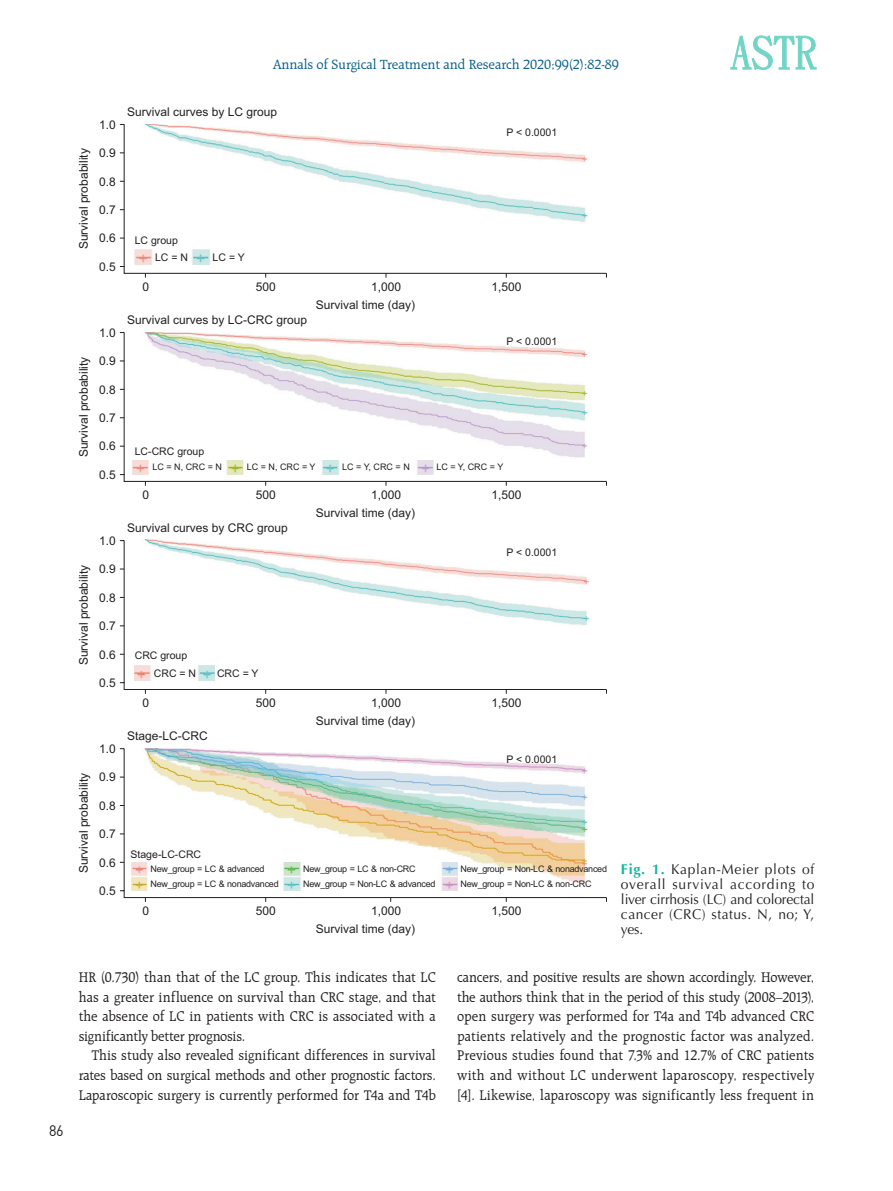
<style>
.page{position:relative;width:893px;height:1191px;background:#fff}
.page>*{position:absolute;margin:0;border:0;box-sizing:border-box;transform-origin:0 0}
.본문{font:15px/19.5px "Raleigh BT";letter-spacing:-.005em;color:#231f20;text-align:justify;scale:.94 1}
.t1{font:15px "Dinreg";color:#231f20;scale:.95 1}
.그림_캡션{font:14.25px/15px "Optima LT Std";letter-spacing:-.01em;color:#231f20;text-align:justify}
.t2{font:14.25px "Raleigh BT";letter-spacing:-.01em;color:#0b6189}
.t3{font:12px "Arial";color:#231f20}
.t4{font:10.5px/17.1px "Arial";color:#231f20}
.t5{font:9px/15px "Arial";letter-spacing:-.03em;color:#231f20}
.s1{font-weight:700;color:#11b9a0}
</style>
<div class="page">
<svg style="left:730px;top:35px;width:87px;height:35px"></svg>
<svg style="left:119px;top:124px;width:488px;height:150px"></svg>
<svg style="left:119px;top:332px;width:488px;height:566px"></svg>
<img style="left:135px;top:249px;width:109px;height:15px">
<img style="left:135px;top:665px;width:80px;height:15px">
<img style="left:133px;top:460px;width:301px;height:14px">
<img style="left:132px;top:862px;width:326px;height:28px">
<img style="left:281px;top:862px;width:30px;height:28px">
<p class="t1" style="left:49px;top:1121px;width:17px">86</p>
<p class="t2" style="left:273px;top:56px;width:347px">Annals of Surgical Treatment and Research 2020;99(2):82-89</p>
<p class="t3" style="left:79px;top:249px;width:102px;rotate:-90deg">Survival probability</p>
<p class="t3" style="left:99px;top:120px;width:18px">1.0</p>
<p class="t3" style="left:99px;top:148px;width:18px">0.9</p>
<p class="t3" style="left:99px;top:177px;width:18px">0.8</p>
<p class="t3" style="left:99px;top:205px;width:18px">0.7</p>
<p class="t3" style="left:99px;top:234px;width:18px">0.6</p>
<p class="t3" style="left:99px;top:262px;width:18px">0.5</p>
<p class="t3" style="left:79px;top:457px;width:102px;rotate:-90deg">Survival probability</p>
<p class="t3" style="left:99px;top:328px;width:18px">1.0</p>
<p class="t3" style="left:99px;top:356px;width:18px">0.9</p>
<p class="t3" style="left:99px;top:385px;width:18px">0.8</p>
<p class="t3" style="left:99px;top:413px;width:18px">0.7</p>
<p class="t3" style="left:99px;top:442px;width:18px">0.6</p>
<p class="t3" style="left:99px;top:470px;width:18px">0.5</p>
<p class="t3" style="left:79px;top:665px;width:102px;rotate:-90deg">Survival probability</p>
<p class="t3" style="left:99px;top:536px;width:18px">1.0</p>
<p class="t3" style="left:99px;top:564px;width:18px">0.9</p>
<p class="t3" style="left:99px;top:593px;width:18px">0.8</p>
<p class="t3" style="left:99px;top:621px;width:18px">0.7</p>
<p class="t3" style="left:99px;top:650px;width:18px">0.6</p>
<p class="t3" style="left:99px;top:678px;width:18px">0.5</p>
<p class="t3" style="left:79px;top:873px;width:102px;rotate:-90deg">Survival probability</p>
<p class="t3" style="left:99px;top:744px;width:18px">1.0</p>
<p class="t3" style="left:99px;top:772px;width:18px">0.9</p>
<p class="t3" style="left:99px;top:801px;width:18px">0.8</p>
<p class="t3" style="left:99px;top:829px;width:18px">0.7</p>
<p class="t3" style="left:99px;top:858px;width:18px">0.6</p>
<p class="t3" style="left:99px;top:886px;width:18px">0.5</p>
<p class="t3" style="left:127px;top:107px;width:152px">Survival curves by LC group</p>
<p class="t4" style="left:135px;top:232px;width:45px">LC group</p>
<p class="t4" style="left:155px;top:249px;width:34px">LC=N</p>
<p class="t4" style="left:213px;top:249px;width:34px">LC=Y</p>
<p class="t4" style="left:506px;top:125px;width:52px">P &lt; 0.0001</p>
<p class="t3" style="left:142px;top:282px;width:8px">0</p>
<p class="t3" style="left:492px;top:282px;width:32px">1,500</p>
<p class="t3" style="left:256px;top:282px;width:22px">500</p>
<p class="t3" style="left:371px;top:282px;width:32px">1,000</p>
<p class="t3" style="left:127px;top:315px;width:182px">Survival curves by LC-CRC group</p>
<p class="t3" style="left:316px;top:300px;width:101px">Survival time (day)</p>
<p class="t4" style="left:506px;top:333px;width:52px">P &lt; 0.0001</p>
<p class="t4" style="left:135px;top:444px;width:71px">LC-CRC group</p>
<p class="t5" style="left:152px;top:460px;width:71px">LC=N,CRC=N</p>
<p class="t5" style="left:247px;top:460px;width:70px">LC=N,CRC=Y</p>
<p class="t5" style="left:342px;top:460px;width:69px">LC=Y,CRC=N</p>
<p class="t5" style="left:436px;top:460px;width:69px">LC=Y,CRC=Y</p>
<p class="t3" style="left:142px;top:490px;width:8px">0</p>
<p class="t3" style="left:256px;top:490px;width:22px">500</p>
<p class="t3" style="left:127px;top:523px;width:162px">Survival curves by CRC group</p>
<p class="t3" style="left:371px;top:490px;width:32px">1,000</p>
<p class="t3" style="left:316px;top:508px;width:101px">Survival time (day)</p>
<p class="t4" style="left:154px;top:648px;width:44px;text-indent:-19px">CRC group<br>CRC=N</p>
<p class="t3" style="left:142px;top:698px;width:8px">0</p>
<p class="t3" style="left:127px;top:731px;width:82px">Stage-LC-CRC</p>
<p class="t4" style="left:217px;top:665px;width:43px">CRC =Y</p>
<p class="t3" style="left:256px;top:698px;width:22px">500</p>
<p class="t3" style="left:371px;top:698px;width:32px">1,000</p>
<p class="t3" style="left:316px;top:716px;width:101px">Survival time (day)</p>
<p class="t3" style="left:492px;top:490px;width:32px">1,500</p>
<p class="t4" style="left:506px;top:545px;width:52px">P &lt; 0.0001</p>
<p class="t3" style="left:492px;top:698px;width:32px">1,500</p>
<p class="t4" style="left:506px;top:751px;width:52px">P &lt; 0.0001</p>
<p class="t4" style="left:131px;top:847px;width:72px">Stage-LC CRC</p>
<p class="t4" style="left:175px;top:847px;width:5px">-</p>
<p class="t5" style="left:151px;top:862px;width:130px">New_group = LC &amp; advanced<br>New_group = LC &amp; nonadvanced</p>
<p class="t5" style="left:460px;top:862px;width:148px">New_group = Non-LC &amp; nonadvanced<br>New_group = Non-LC &amp; non-CRC</p>
<p class="t5" style="left:303px;top:862px;width:134px">New_group = LC &amp; non-CRC<br>New_group = Non-LC &amp; advanced</p>
<p class="그림_캡션" style="left:621px;top:861px;width:195px"><span class="s1">Fig. 1.</span> Kaplan-Meier plots of overall survival according to liver cirrhosis (LC) and colorectal cancer (CRC) status. N, no; Y, yes.</p>
<p class="t3" style="left:142px;top:906px;width:8px">0</p>
<p class="t3" style="left:256px;top:906px;width:22px">500</p>
<p class="t3" style="left:371px;top:906px;width:32px">1,000</p>
<p class="t3" style="left:492px;top:906px;width:32px">1,500</p>
<p class="t3" style="left:316px;top:924px;width:101px">Survival time (day)</p>
<p class="본문" style="left:79px;top:967px;width:382px">HR (0.730) than that of the LC group. This indicates that LC has a greater influence on survival than CRC stage, and that the absence of LC in patients with CRC is associated with a significantly better prognosis.</p>
<p class="본문" style="left:79px;top:1045px;width:381px;text-indent:13px">This study also revealed significant differences in survival rates based on surgical methods and other prognostic factors.<br>Laparoscopic surgery is currently performed for T4a and T4b</p>
<p class="본문" style="left:457px;top:967px;width:382px">cancers, and positive results are shown accordingly. However, the authors think that in the period of this study (2008–2013), open surgery was performed for T4a and T4b advanced CRC patients relatively and the prognostic factor was analyzed.<br>Previous studies found that 7.3% and 12.7% of CRC patients with and without LC underwent laparoscopy, respectively [4]. Likewise, laparoscopy was significantly less frequent in</p>
</div>
